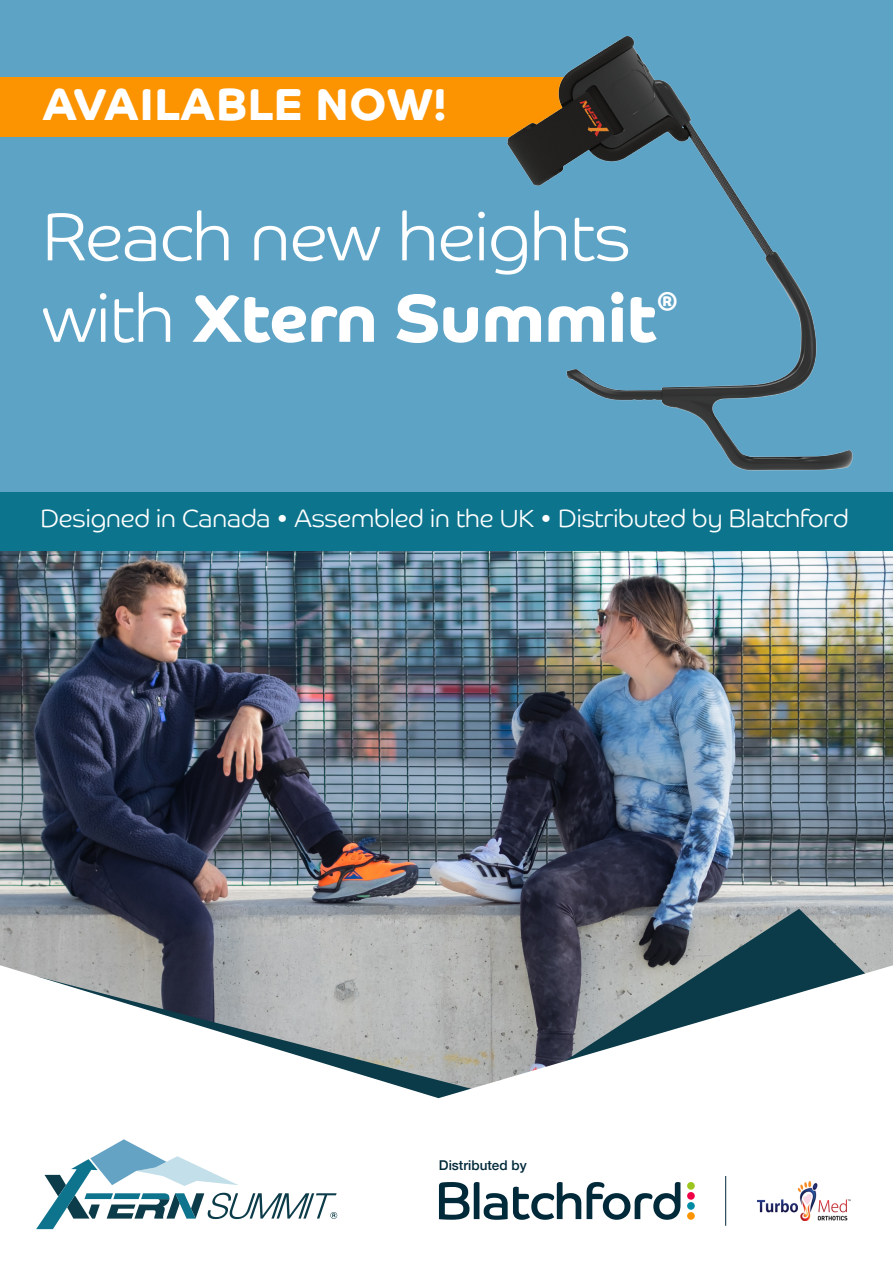
<style>
.page{position:relative;width:893px;height:1263px;background:#fff}
.page>*{position:absolute;margin:0;border:0;box-sizing:border-box;transform-origin:0 0}
.t1{font:300 67.8px/81.4px "Co Headline";color:#fff}
.t2{font:700 45px "Co Headline";letter-spacing:.02em;color:#fff}
.t3{font:700 25.2px "Co Headline";color:#fff}
.t4{font:300 24.9px "Co Headline";color:#fff}
.t5{font:500 13.5px "Helvetica Neue";color:#00293a}
.s1{font-weight:700}
</style>
<div class="page">
<div style="left:0;top:0;width:893px;height:552px;background:#5da3c6"></div>
<div style="left:0;top:492px;width:893px;height:69px;background:#0d748d"></div>
<div style="left:0;top:77px;width:619px;height:60px;background:#fb9400"></div>
<img style="left:0;top:552px;width:893px;height:413px">
<svg style="left:38px;top:909px;width:855px;height:56px;background:#848a8e"></svg>
<svg style="left:0;top:965px;width:893px;height:265px"></svg>
<svg style="left:587px;top:1182px;width:93px;height:38px"></svg>
<svg style="left:439px;top:1182px;width:142px;height:38px"></svg>
<div style="left:687px;top:1182px;width:8px;height:8px;background:#9dc51f;border-radius:50%"></div>
<div style="left:687px;top:1192px;width:8px;height:8px;background:#f00044;border-radius:50%"></div>
<div style="left:687px;top:1202px;width:8px;height:8px;background:#008aa3;border-radius:50%"></div>
<div style="left:687px;top:1212px;width:8px;height:8px;background:#fb9400;border-radius:50%"></div>
<hr style="left:725px;top:1176px;width:1px;height:50px;background:#00293a">
<img style="left:757px;top:1182px;width:93px;height:38px">
<svg style="left:36px;top:1139px;width:301px;height:90px"></svg>
<img style="left:507px;top:36px;width:346px;height:435px">
<p class="t2" style="left:43px;top:78px;width:405px">AVAILABLE NOW!</p>
<p class="t1" style="left:43px;top:196px;width:616px">Reach new heights with <span class="s1">Xtern Summit</span></p>
<p class="t3" style="left:657px;top:287px;width:22px">®</p>
<p class="t4" style="left:40px;top:503px;width:809px">Designed in Canada • Assembled in the UK • Distributed by Blatchford</p>
<p class="t5" style="left:439px;top:1154px;width:89px">Distributed by</p>
</div>
